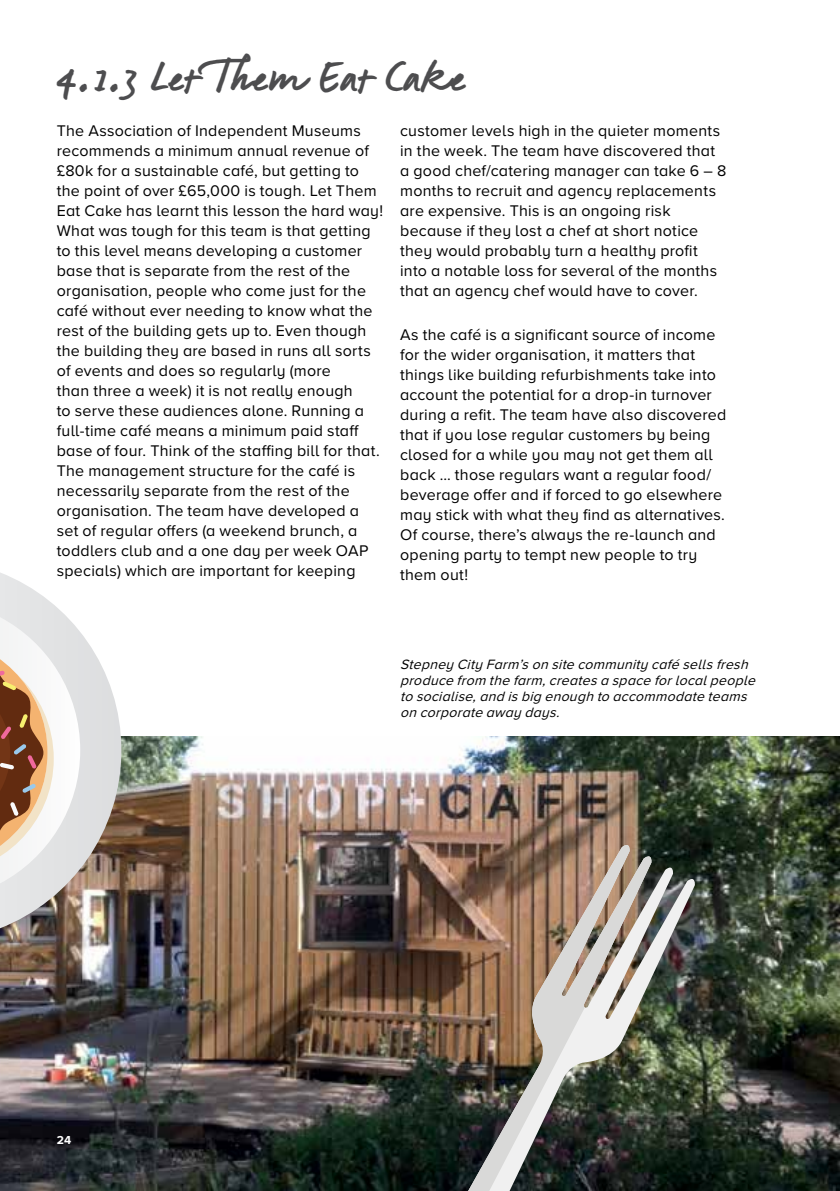
<style>
.page{position:relative;width:840px;height:1191px;background:#fff}
.page>*{position:absolute;margin:0;border:0;box-sizing:border-box;transform-origin:0 0}
.t1{font:42.6px "Signature";letter-spacing:-.015em;color:#4d4d4f}
.t2{font:16px/20px "Proxima Nova A";letter-spacing:.015em;color:#000}
.t3{font:italic 14px/16px "Proxima Nova A";color:#000}
.t4{font:700 12px "Proxima Nova A";color:#fff}
</style>
<div class="page">
<img style="left:0;top:736px;width:839px;height:455px">
<img style="left:651px;top:840px;width:44px;height:351px">
<img style="left:380px;top:840px;width:271px;height:351px">
<svg style="left:0;top:573px;width:121px;height:355px"></svg>
<svg style="left:0;top:617px;width:80px;height:266px"></svg>
<h1 class="t1" style="left:57px;top:49px;width:411px">4.1.3 Let Them Eat Cake</h1>
<p class="t2" style="left:57px;top:120px;width:327px">The Association of Independent Museums recommends a minimum annual revenue of £80k for a sustainable café, but getting to the point of over £65,000 is tough. Let Them Eat Cake has learnt this lesson the hard way!<br>What was tough for this team is that getting to this level means developing a customer base that is separate from the rest of the organisation, people who come just for the café without ever needing to know what the rest of the building gets up to. Even though the building they are based in runs all sorts of events and does so regularly (more<br>than three a week) it is not really enough<br>to serve these audiences alone. Running a full-time café means a minimum paid staff base of four. Think of the staffing bill for that.<br>The management structure for the café is necessarily separate from the rest of the organisation. The team have developed a set of regular offers (a weekend brunch, a toddlers club and a one day per week OAP specials) which are important for keeping</p>
<p class="t2" style="left:400px;top:120px;width:327px">customer levels high in the quieter moments in the week. The team have discovered that a good chef/catering manager can take 6 – 8 months to recruit and agency replacements are expensive. This is an ongoing risk because if they lost a chef at short notice they would probably turn a healthy profit into a notable loss for several of the months that an agency chef would have to cover.</p>
<p class="t2" style="left:400px;top:324px;width:327px">As the café is a significant source of income for the wider organisation, it matters that things like building refurbishments take into account the potential for a drop-in turnover during a refit. The team have also discovered that if you lose regular customers by being closed for a while you may not get them all back … those regulars want a regular food/ beverage offer and if forced to go elsewhere may stick with what they find as alternatives.<br>Of course, there’s always the re-launch and opening party to tempt new people to try them out!</p>
<p class="t4" style="left:57px;top:1130px;width:16px">24</p>
<p class="t3" style="left:400px;top:655px;width:361px">StepneyCityFarm’sonsitecommunitycafésellsfresh producefrom thefarm,createsaspaceforlocalpeople tosocialise,andisbigenoughtoaccommodateteams oncorporateawaydays.</p>
</div>
